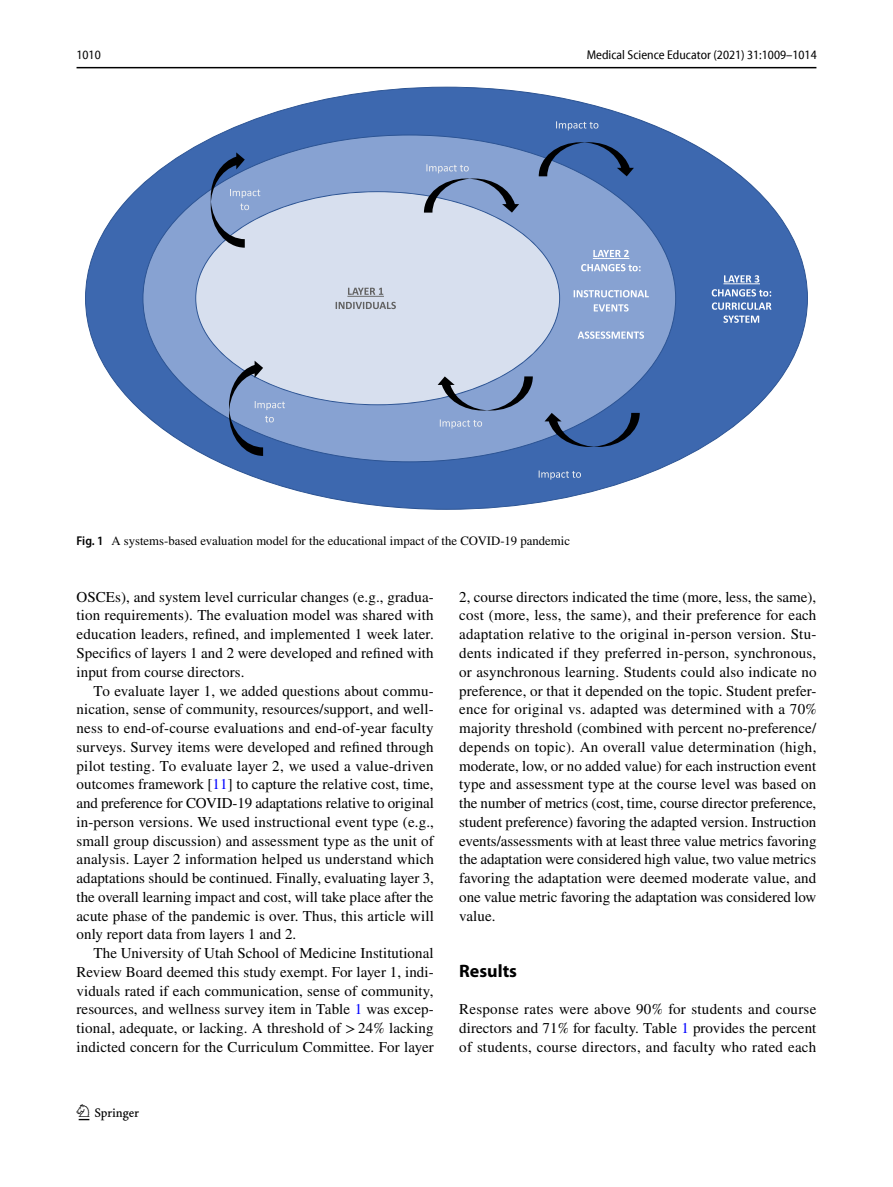
<style>
.page{position:relative;width:893px;height:1187px;background:#fff}
.page>*{position:absolute;margin:0;border:0;box-sizing:border-box;transform-origin:0 0}
.t1{font:22.5px "Springnew Regular 2";color:#000}
.t2{font:700 18px "Myriad Pro";color:#000}
.t3{font:15px/18.8px "STIX";letter-spacing:.005em;color:#000;text-align:justify}
.t4{font:12.75px "STIX";color:#000}
.t5{font:semi-condensed 12.75px "Myriad Pro Unic";color:#000}
.s1{font-family:"Myriad Pro";font-weight:600;font-stretch:semi-condensed}
.s2{color:#00f}
</style>
<div class="page">
<hr style="left:77px;top:67px;width:739px;height:1px;background:#000">
<svg style="left:85px;top:87px;width:723px;height:422px;fill:#3d68af"></svg>
<svg style="left:142px;top:134px;width:534px;height:328px;background:#7291c7"></svg>
<svg style="left:195px;top:191px;width:365px;height:214px;background:#c9d4e8"></svg>
<svg style="left:712px;top:275px;width:59px;height:21px"></svg>
<svg style="left:712px;top:302px;width:59px;height:21px"></svg>
<svg style="left:581px;top:250px;width:60px;height:21px"></svg>
<svg style="left:574px;top:290px;width:75px;height:7px"></svg>
<svg style="left:594px;top:304px;width:35px;height:7px"></svg>
<svg style="left:578px;top:331px;width:66px;height:8px"></svg>
<svg style="left:336px;top:288px;width:60px;height:21px"></svg>
<svg style="left:556px;top:121px;width:42px;height:9px"></svg>
<svg style="left:440px;top:419px;width:42px;height:9px"></svg>
<svg style="left:539px;top:470px;width:42px;height:9px"></svg>
<svg style="left:424px;top:164px;width:95px;height:48px;background:#7e93ba"></svg>
<svg style="left:539px;top:142px;width:95px;height:34px;background:#395b93"></svg>
<svg style="left:211px;top:152px;width:49px;height:96px;background:#738bb4"></svg>
<svg style="left:438px;top:376px;width:95px;height:34px;background:#7d90b1"></svg>
<svg style="left:544px;top:413px;width:96px;height:34px;background:#3f5f95"></svg>
<svg style="left:229px;top:360px;width:56px;height:96px;background:#758db7"></svg>
<p class="t5" style="left:77px;top:50px;width:26px">1010</p>
<p class="t5" style="left:587px;top:50px;width:231px">Medical Science Educator (2021) 31:1009–1014</p>
<p class="t4" style="left:77px;top:532px;width:495px"><span class="s1">Fig. 1</span> A systems-based evaluation model for the educational impact of the COVID-19 pandemic</p>
<p class="t3" style="left:77px;top:588px;width:359px">OSCEs), and system level curricular changes (e.g., gradua&shy;tion requirements). The evaluation model was shared with education leaders, refined, and implemented 1 week later.<br>Specifics of layers 1 and 2 were developed and refined with input from course directors.</p>
<p class="t3" style="left:77px;top:682px;width:359px;text-indent:17px">To evaluate layer 1, we added questions about commu&shy;nication, sense of community, resources/support, and well&shy;ness to end-of-course evaluations and end-of-year faculty surveys. Survey items were developed and refined through pilot testing. To evaluate layer 2, we used a value-driven outcomes framework [<span class="s2">11</span>] to capture the relative cost, time, and preference for COVID-19 adaptations relative to original in-person versions. We used instructional event type (e.g., small group discussion) and assessment type as the unit of analysis. Layer 2 information helped us understand which adaptations should be continued. Finally, evaluating layer 3, the overall learning impact and cost, will take place after the acute phase of the pandemic is over. Thus, this article will only report data from layers 1 and 2.</p>
<p class="t3" style="left:77px;top:944px;width:359px;text-indent:17px">The University of Utah School of Medicine Institutional Review Board deemed this study exempt. For layer 1, indi&shy;viduals rated if each communication, sense of community, resources, and wellness survey item in Table <span class="s2">1</span> was excep&shy;tional, adequate, or lacking. A threshold of &gt;24% lacking indicted concern for the Curriculum Committee. For layer</p>
<h1 class="t1" style="left:79px;top:1104px;width:62px">1 3</h1>
<p class="t3" style="left:459px;top:588px;width:359px">2, course directors indicated the time (more, less, the same), cost (more, less, the same), and their preference for each adaptation relative to the original in-person version. Stu&shy;dents indicated if they preferred in-person, synchronous, or asynchronous learning. Students could also indicate no preference, or that it depended on the topic. Student prefer&shy;ence for original vs. adapted was determined with a 70% majority threshold (combined with percent no-preference/ depends on topic). An overall value determination (high, moderate, low, or no added value) for each instruction event type and assessment type at the course level was based on the number of metrics (cost, time, course director preference, student preference) favoring the adapted version. Instruction events/assessments with at least three value metrics favoring the adaptation were considered high value, two value metrics favoring the adaptation were deemed moderate value, and one value metric favoring the adaptation was considered low value.</p>
<p class="t2" style="left:459px;top:959px;width:59px">Results</p>
<p class="t3" style="left:459px;top:1000px;width:359px">Response rates were above 90% for students and course directors and 71% for faculty. Table <span class="s2">1</span> provides the percent of students, course directors, and faculty who rated each</p>
</div>
